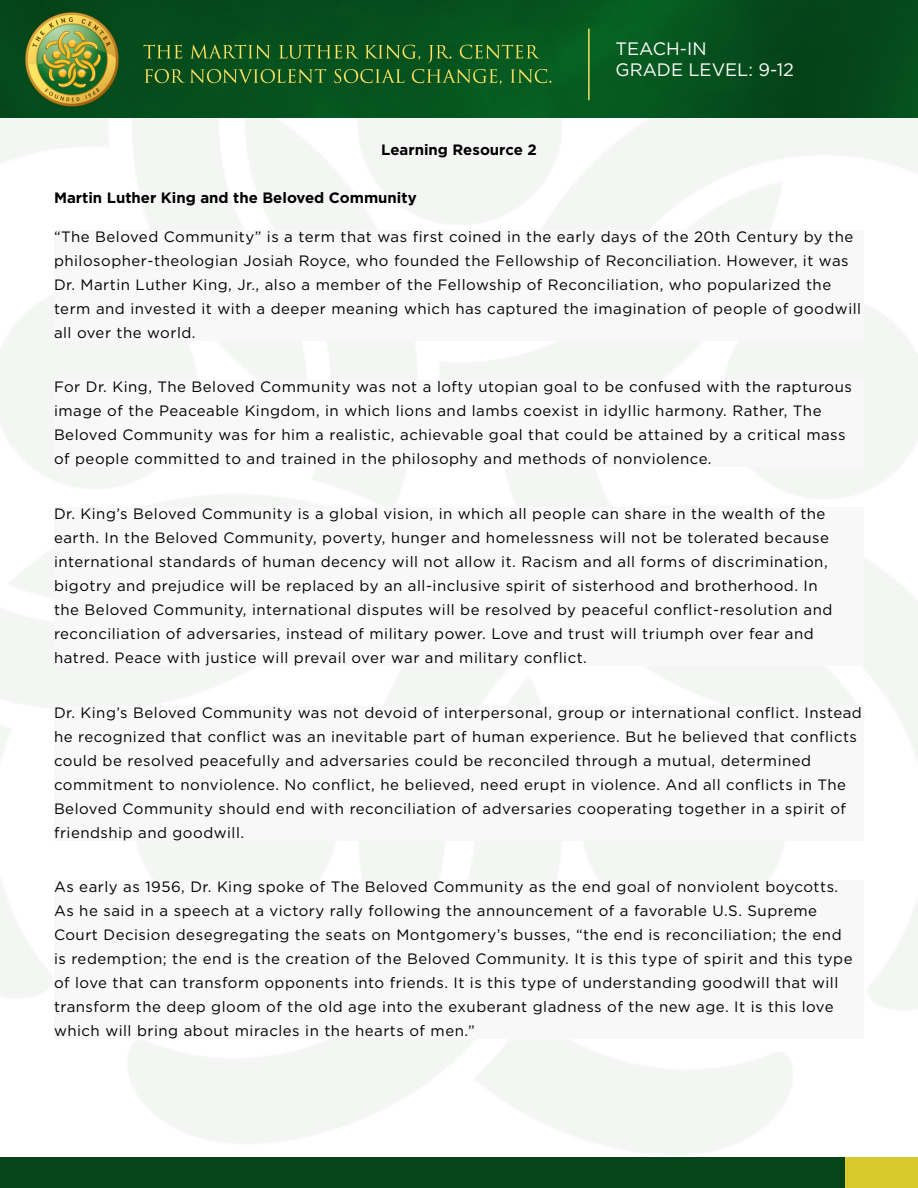
<style>
.page{position:relative;width:918px;height:1188px;background:#fff}
.page>*{position:absolute;margin:0;border:0;box-sizing:border-box;transform-origin:0 0}
.t1{font:18px "Gotham";color:#fffefc}
.Normal__Web{font:15px/24px "Gotham";letter-spacing:.035em;color:#000}
.t2{font:700 15px "Gotham";color:#000}
</style>
<div class="page">
<img style="left:0;top:117px;width:918px;height:1041px">
<img style="left:0;top:0;width:918px;height:117px">
<div style="left:0;top:1158px;width:918px;height:30px;background:#054519"></div>
<div style="left:845px;top:1158px;width:73px;height:30px;background:#d6ca2c"></div>
<div style="left:54px;top:230px;width:810px;height:111px;background:#f8f8f8"></div>
<div style="left:54px;top:380px;width:810px;height:87px;background:#f8f8f8"></div>
<div style="left:54px;top:507px;width:810px;height:159px;background:#f8f8f8"></div>
<div style="left:54px;top:706px;width:810px;height:135px;background:#f8f8f8"></div>
<div style="left:54px;top:880px;width:810px;height:159px;background:#f8f8f8"></div>
<p class="t1" style="left:616px;top:37px;width:92px">TEACH-IN</p>
<p class="t1" style="left:616px;top:58px;width:180px">GRADE LEVEL: 9-12</p>
<p class="t2" style="left:381px;top:139px;width:157px">Learning Resource 2</p>
<p class="t2" style="left:54px;top:187px;width:364px">Martin Luther King and the Beloved Community</p>
<p class="Normal__Web" style="left:54px;top:224px;width:809px">“The Beloved Community” is a term that was first coined in the early days of the 20th Century by the philosopher-theologian Josiah Royce, who founded the Fellowship of Reconciliation. However, it was Dr. Martin Luther King, Jr., also a member of the Fellowship of Reconciliation, who popularized the term and invested it with a deeper meaning which has captured the imagination of people of goodwill all over the world.</p>
<p class="Normal__Web" style="left:54px;top:375px;width:800px">For Dr. King, The Beloved Community was not a lofty utopian goal to be confused with the rapturous image of the Peaceable Kingdom, in which lions and lambs coexist in idyllic harmony. Rather, The Beloved Community was for him a realistic, achievable goal that could be attained by a critical mass of people committed to and trained in the philosophy and methods of nonviolence.</p>
<p class="Normal__Web" style="left:54px;top:501px;width:780px">Dr. King’s Beloved Community is a global vision, in which all people can share in the wealth of the earth. In the Beloved Community, poverty, hunger and homelessness will not be tolerated because international standards of human decency will not allow it. Racism and all forms of discrimination, bigotry and prejudice will be replaced by an all-inclusive spirit of sisterhood and brotherhood. In the Beloved Community, international disputes will be resolved by peaceful conflict-resolution and reconciliation of adversaries, instead of military power. Love and trust will triumph over fear and hatred. Peace with justice will prevail over war and military conflict.</p>
<p class="Normal__Web" style="left:54px;top:700px;width:809px">Dr. King’s Beloved Community was not devoid of interpersonal, group or international conflict. Instead he recognized that conflict was an inevitable part of human experience. But he believed that conflicts could be resolved peacefully and adversaries could be reconciled through a mutual, determined commitment to nonviolence. No conflict, he believed, need erupt in violence. And all conflicts in The Beloved Community should end with reconciliation of adversaries cooperating together in a spirit of friendship and goodwill.</p>
<p class="Normal__Web" style="left:54px;top:875px;width:800px">As early as 1956, Dr. King spoke of The Beloved Community as the end goal of nonviolent boycotts.<br>As he said in a speech at a victory rally following the announcement of a favorable U.S. Supreme Court Decision desegregating the seats on Montgomery’s busses, “the end is reconciliation; the end is redemption; the end is the creation of the Beloved Community. It is this type of spirit and this type of love that can transform opponents into friends. It is this type of understanding goodwill that will transform the deep gloom of the old age into the exuberant gladness of the new age. It is this love which will bring about miracles in the hearts of men.”</p>
</div>
